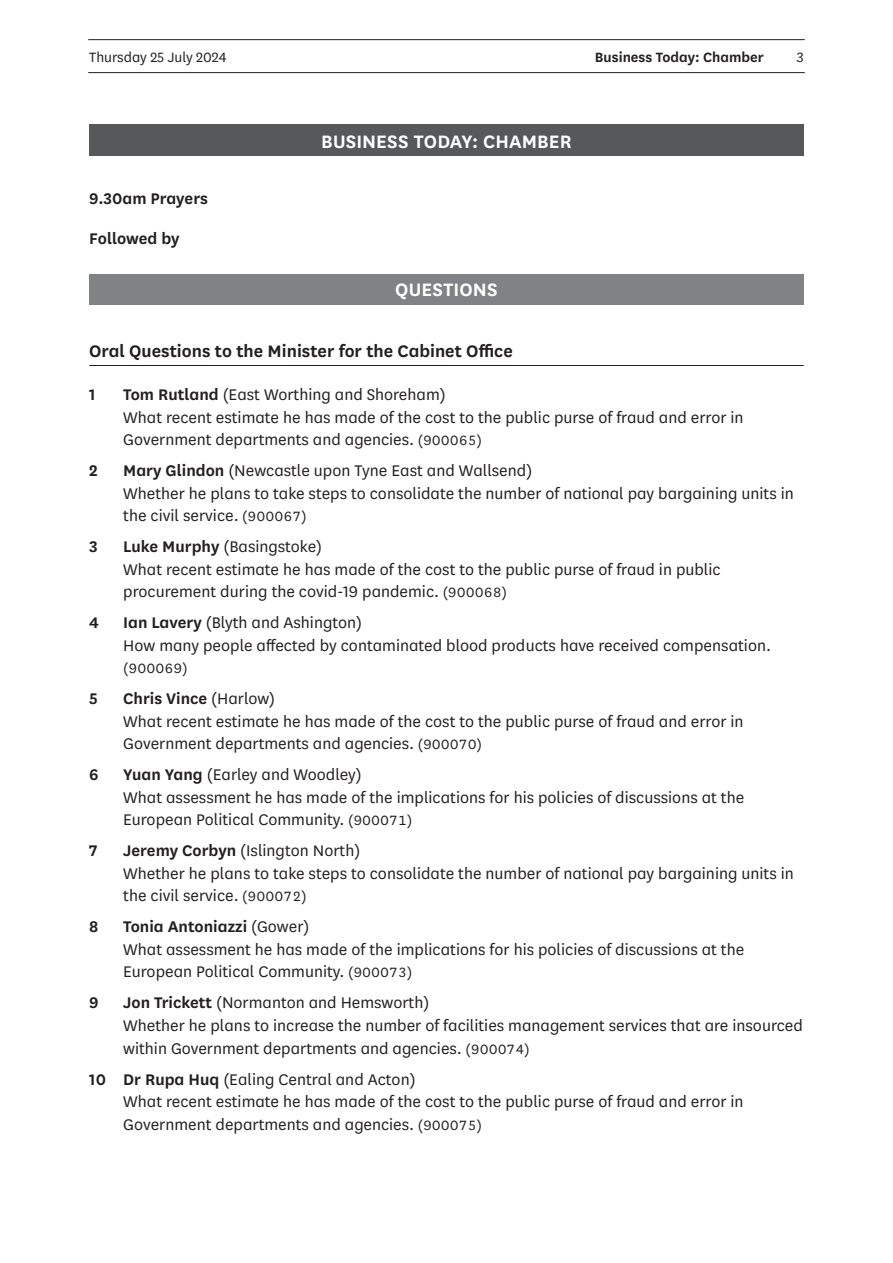
<style>
.page{position:relative;width:893px;height:1263px;background:#fff}
.page>*{position:absolute;margin:0;border:0;box-sizing:border-box;transform-origin:0 0}
.Heading1Grey{font:21px "National LFSN Semibold";letter-spacing:.005em;color:#fff}
.Heading2Grey{font:21px "National LFSN Semibold";letter-spacing:.005em;color:#fff}
.Heading3Underlined{font:19.5px "National LFSN Semibold";color:#231f20}
.t1{font:18px/22.5px "National LFSN Book";color:#231f20}
.BoldTimingHeading{font:18px "National LFSN Semibold";letter-spacing:-.005em;color:#231f20}
.t2{font:15.75px "National LFSN Book";color:#231f20}
.t3{font:15.75px "National LFSN Semibold";color:#231f20}
.s1{font-family:"National LFSN Semibold"}
.s2{font-size:15.75px}
</style>
<div class="page">
<hr style="left:88px;top:72px;width:717px;height:1px;background:#231f20">
<hr style="left:88px;top:39px;width:717px;height:1px;background:#231f20">
<div style="left:89px;top:124px;width:715px;height:32px;background:#57585a"></div>
<div style="left:89px;top:274px;width:715px;height:31px;background:#808285"></div>
<hr style="left:89px;top:365px;width:715px;height:1px;background:#231f20">
<p class="t2" style="left:89px;top:47px;width:139px">Thursday 25 July 2024</p>
<p class="t3" style="left:595px;top:46px;width:170px">Business Today: Chamber</p>
<p class="t2" style="left:797px;top:47px;width:8px">3</p>
<p class="BoldTimingHeading" style="left:89px;top:186px;width:120px">9.30am Prayers</p>
<p class="BoldTimingHeading" style="left:89px;top:226px;width:92px">Followed by</p>
<h2 class="Heading1Grey" style="left:321px;top:127px;width:250px">BUSINESS TODAY: CHAMBER</h2>
<h2 class="Heading2Grey" style="left:395px;top:275px;width:103px">QUESTIONS</h2>
<h3 class="Heading3Underlined" style="left:89px;top:337px;width:425px">Oral Questions to the Minister for the Cabinet Office</h3>
<p class="BoldTimingHeading" style="left:89px;top:382px;width:8px">1</p>
<p class="t1" style="left:123px;top:383px;width:622px"><span class="s1">Tom Rutland</span> (East Worthing and Shoreham)<br>What recent estimate he has made of the cost to the public purse of fraud and error in<br>Government departments and agencies. <span class="s2">(900065)</span></p>
<p class="BoldTimingHeading" style="left:89px;top:458px;width:10px">2</p>
<p class="t1" style="left:123px;top:459px;width:672px"><span class="s1">Mary Glindon</span> (Newcastle upon Tyne East and Wallsend)<br>Whether he plans to take steps to consolidate the number of national pay bargaining units in the civil service. <span class="s2">(900067)</span></p>
<p class="BoldTimingHeading" style="left:89px;top:534px;width:10px">3</p>
<p class="t1" style="left:123px;top:535px;width:599px"><span class="s1">Luke Murphy</span> (Basingstoke)<br>What recent estimate he has made of the cost to the public purse of fraud in public procurement during the covid-19 pandemic. <span class="s2">(900068)</span></p>
<p class="BoldTimingHeading" style="left:89px;top:610px;width:11px">4</p>
<p class="t1" style="left:123px;top:611px;width:649px"><span class="s1">Ian Lavery</span> (Blyth and Ashington)<br>How many people affected by contaminated blood products have received compensation.</p>
<p class="t2" style="left:123px;top:658px;width:66px">(900069)</p>
<p class="BoldTimingHeading" style="left:89px;top:686px;width:10px">5</p>
<p class="t1" style="left:123px;top:687px;width:622px"><span class="s1">Chris Vince</span> (Harlow)<br>What recent estimate he has made of the cost to the public purse of fraud and error in<br>Government departments and agencies. <span class="s2">(900070)</span></p>
<p class="BoldTimingHeading" style="left:89px;top:762px;width:11px">6</p>
<p class="t1" style="left:123px;top:763px;width:622px"><span class="s1">Yuan Yang</span> (Earley and Woodley)<br>What assessment he has made of the implications for his policies of discussions at the<br>European Political Community. <span class="s2">(900071)</span></p>
<p class="BoldTimingHeading" style="left:89px;top:838px;width:10px">7</p>
<p class="t1" style="left:123px;top:839px;width:672px"><span class="s1">Jeremy Corbyn</span> (Islington North)<br>Whether he plans to take steps to consolidate the number of national pay bargaining units in the civil service. <span class="s2">(900072)</span></p>
<p class="BoldTimingHeading" style="left:89px;top:914px;width:11px">8</p>
<p class="t1" style="left:123px;top:915px;width:622px"><span class="s1">Tonia Antoniazzi</span> (Gower)<br>What assessment he has made of the implications for his policies of discussions at the<br>European Political Community. <span class="s2">(900073)</span></p>
<p class="BoldTimingHeading" style="left:89px;top:990px;width:11px">9</p>
<p class="t1" style="left:123px;top:991px;width:681px"><span class="s1">Jon Trickett</span> (Normanton and Hemsworth)<br>Whether he plans to increase the number of facilities management services that are insourced within Government departments and agencies. <span class="s2">(900074)</span></p>
<p class="t1" style="left:123px;top:1067px;width:622px;text-indent:-34px"><span class="s1">10 Dr Rupa H uq</span> (Ealing Central and Acton)<br>What recent estimate he has made of the cost to the public purse of fraud and error in<br>Government departments and agencies. <span class="s2">(900075)</span></p>
</div>
